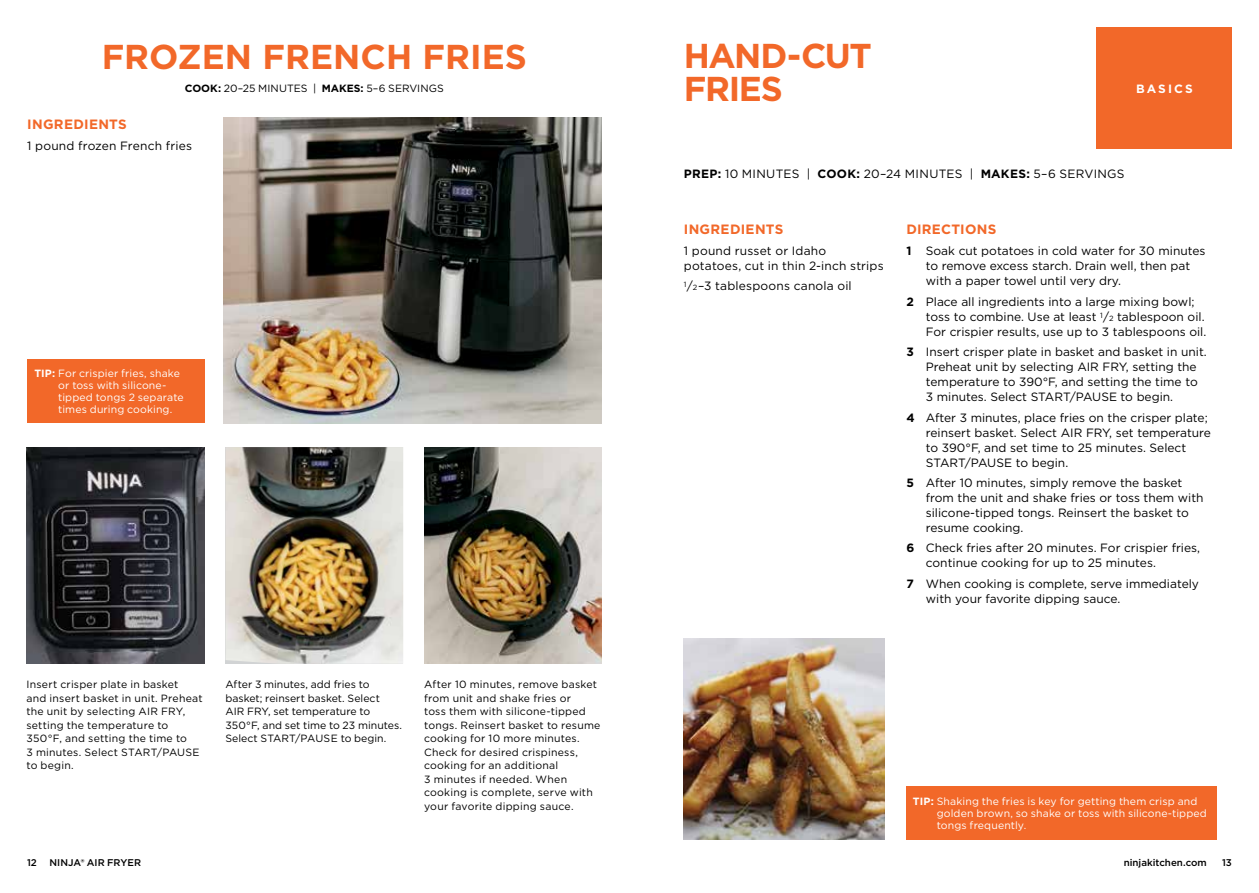
<style>
.page{position:relative;width:1259px;height:893px;background:#fff}
.page>*{position:absolute;margin:0;border:0;box-sizing:border-box;transform-origin:0 0}
.t1{font:700 34.5px "Gotham";color:#f26829}
.t2{font:700 34.5px/33px "Gotham";letter-spacing:-.04em;color:#f26829}
.t3{font:700 13.5px "Gotham";letter-spacing:.02em;color:#f26829}
.t4{font:12px/15px "Gotham";color:#000}
.t5{font:12px "Gotham";letter-spacing:.025em;color:#000}
.t6{font:700 12px "Gotham";letter-spacing:.17em;color:#fff}
.t7{font:10.5px/13.5px "Gotham";letter-spacing:.015em;color:#000}
.t8{font:10.5px/12px "Gotham";letter-spacing:.01em;color:#fff}
.t9{font:500 9.75px "Gotham";color:#000}
.s1{font-weight:700}
.s2{font-size:7.5px}
</style>
<div class="page">
<div style="left:1097px;top:27px;width:135px;height:121px;background:#f26829"></div>
<img style="left:224px;top:118px;width:378px;height:305px">
<img style="left:225px;top:447px;width:178px;height:217px">
<img style="left:424px;top:447px;width:178px;height:217px">
<img style="left:27px;top:447px;width:177px;height:217px">
<div style="left:28px;top:360px;width:177px;height:63px;background:#f26829"></div>
<div style="left:906px;top:786px;width:310px;height:53px;background:#f26829"></div>
<img style="left:684px;top:638px;width:201px;height:201px">
<h1 class="t1" style="left:102px;top:34px;width:427px">FROZEN FRENCH FRIES</h1>
<p class="t7" style="left:185px;top:81px;width:260px"><span class="s1">COOK:</span> 20–25 MINUTES | <span class="s1">MAKES:</span> 5–6 SERVINGS</p>
<p class="t3" style="left:27px;top:115px;width:101px">INGREDIENTS</p>
<p class="t4" style="left:27px;top:138px;width:166px">1 pound frozen French fries</p>
<p class="t8" style="left:58px;top:367px;width:127px;text-indent:-24px"><span class="s1">TIP:</span> For crispier fries, shake or toss with silicone&shy;tipped tongs 2 separate times during cooking.</p>
<p class="t7" style="left:26px;top:678px;width:178px">Insert crisper plate in basket<br>and insert basket in unit. Preheat the unit by selecting AIR FRY, setting the temperature to<br>350°F, and setting the time to<br>3 minutes. Select START/PAUSE to begin.</p>
<p class="t7" style="left:225px;top:678px;width:178px">After 3 minutes, add fries to basket; reinsert basket. Select<br>AIR FRY, set temperature to<br>350°F, and set time to 23 minutes.<br>Select START/PAUSE to begin.</p>
<p class="t7" style="left:424px;top:678px;width:178px">After 10 minutes, remove basket from unit and shake fries or<br>toss them with silicone-tipped tongs. Reinsert basket to resume cooking for 10 more minutes.<br>Check for desired crispiness, cooking for an additional<br>3 minutes if needed. When cooking is complete, serve with your favorite dipping sauce.</p>
<h1 class="t2" style="left:684px;top:39px;width:189px">HAND-CUT<br>FRIES</h1>
<p class="t6" style="left:1136px;top:80px;width:58px">BASICS</p>
<p class="t5" style="left:684px;top:166px;width:442px"><span class="s1">PREP:</span> 10 MINUTES | <span class="s1">COOK:</span> 20–24 MINUTES | <span class="s1">MAKES:</span> 5–6 SERVINGS</p>
<p class="t3" style="left:684px;top:220px;width:101px">INGREDIENTS</p>
<p class="t4" style="left:684px;top:243px;width:201px">1 pound russet or Idaho potatoes, cut in thin 2-inch strips</p>
<p class="t4" style="left:684px;top:278px;width:169px"><sup>1</sup>/<span class="s2">2</span>–3 tablespoons canola oil</p>
<p class="t3" style="left:906px;top:220px;width:91px">DIRECTIONS</p>
<p class="t4" style="left:926px;top:243px;width:281px;text-indent:-20px"><span class="s1">1</span> Soak cut potatoes in cold water for 30 minutes to remove excess starch. Drain well, then pat with a paper towel until very dry.</p>
<p class="t4" style="left:926px;top:294px;width:282px;text-indent:-20px"><span class="s1">2</span> Place all ingredients into a large mixing bowl; toss to combine. Use at least <sup>1</sup>/<span class="s2">2</span> tablespoon oil.<br>For crispier results, use up to 3 tablespoons oil.</p>
<p class="t4" style="left:926px;top:344px;width:282px;text-indent:-20px"><span class="s1">3</span> Insert crisper plate in basket and basket in unit.<br>Preheat unit by selecting AIR FRY, setting the temperature to 390°F, and setting the time to 3 minutes. Select START/PAUSE to begin.</p>
<p class="t4" style="left:926px;top:410px;width:287px;text-indent:-20px"><span class="s1">4</span> After 3 minutes, place fries on the crisper plate; reinsert basket. Select AIR FRY, set temperature to 390°F, and set time to 25 minutes. Select START/PAUSE to begin.</p>
<p class="t4" style="left:926px;top:475px;width:279px;text-indent:-20px"><span class="s1">5</span> After 10 minutes, simply remove the basket from the unit and shake fries or toss them with silicone-tipped tongs. Reinsert the basket to resume cooking.</p>
<p class="t4" style="left:926px;top:540px;width:276px;text-indent:-20px"><span class="s1">6</span> Check fries after 20 minutes. For crispier fries, continue cooking for up to 25 minutes.</p>
<p class="t4" style="left:926px;top:576px;width:275px;text-indent:-20px"><span class="s1">7</span> When cooking is complete, serve immediately with your favorite dipping sauce.</p>
<p class="t8" style="left:936px;top:795px;width:271px;text-indent:-24px"><span class="s1">TIP:</span> Shaking the fries is key for getting them crisp and golden brown, so shake or toss with silicone-tipped tongs frequently.</p>
<p class="t9" style="left:27px;top:856px;width:11px">12</p>
<p class="t9" style="left:50px;top:856px;width:93px">NINJA® AIR FRYER</p>
<p class="t9" style="left:1123px;top:856px;width:85px">ninjakitchen.com</p>
<p class="t9" style="left:1222px;top:856px;width:11px">13</p>
</div>
